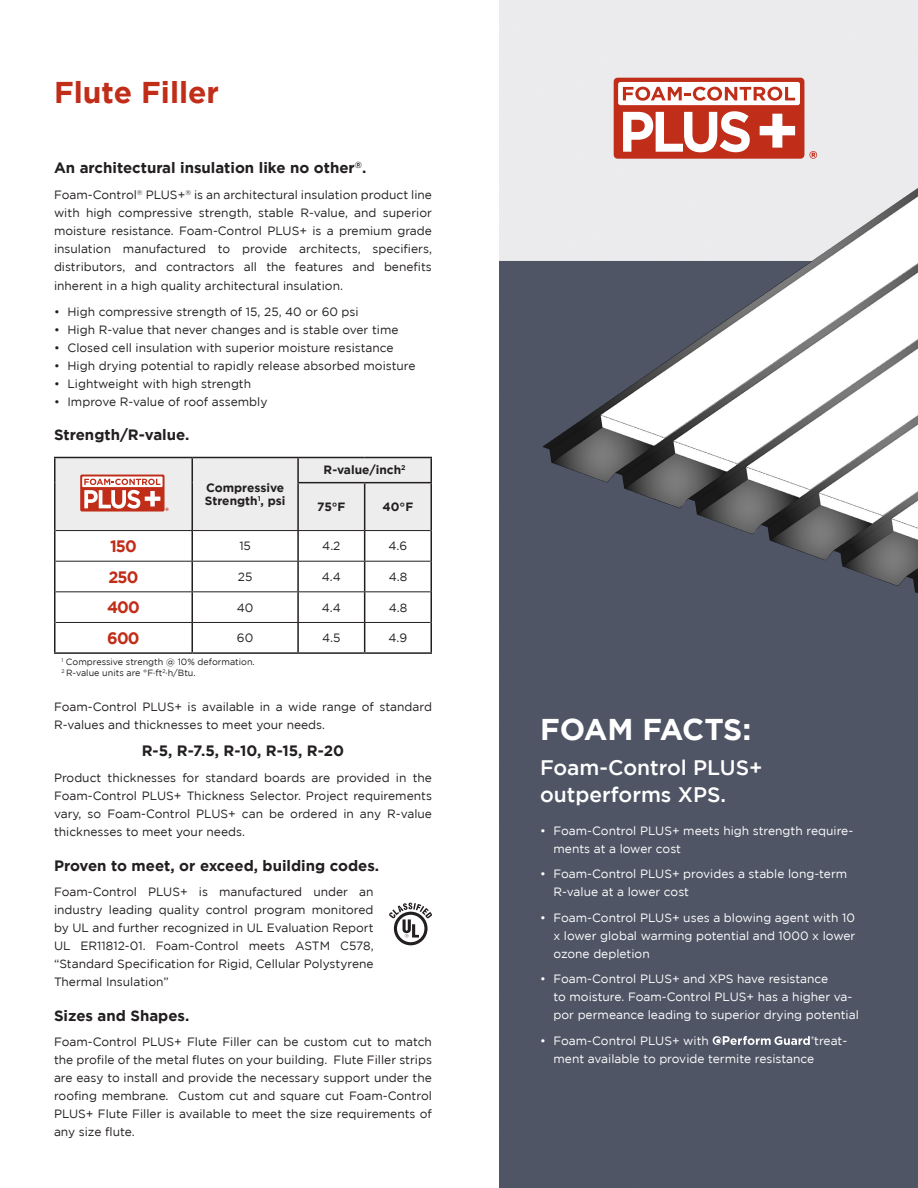
<style>
.page{position:relative;width:918px;height:1188px;background:#fff}
.page>*{position:absolute;margin:0;border:0;box-sizing:border-box;transform-origin:0 0}
.t1{font:700 30px "Gotham";color:#c02d19}
.t2{font:700 30px "Gotham";letter-spacing:-.015em;color:#fff}
.Red_CallOut_Type{font:500 21px/27px "Gotham";color:#fff}
.t3{font:700 16.5px "Gotham";letter-spacing:-.05em;color:#c02d19}
.Body_Text_Heading{font:700 15px "Gotham";color:#231f20}
.Body_Text_Justified{font:12px/18px "Gotham";color:#231f20;text-align:justify}
.t4{font:12px/18px "Gotham";color:#fff}
.Body_Text_Table_Cent{font:700 12px/13.5px "Gotham";color:#231f20}
.Body_Text_Table_Cent-2{font:12px "Gotham";color:#231f20}
.Body_Text_Table_Note{font:9px "Gotham";color:#231f20}
</style>
<div class="page">
<img style="left:500px;top:0;width:418px;height:1188px">
<div style="left:614px;top:78px;width:190px;height:81px;background:#c02d19;border-radius:4px"></div>
<div style="left:618px;top:82px;width:182px;height:23px;background:#fff;border-radius:2px"></div>
<svg style="left:623px;top:87px;width:172px;height:14px"></svg>
<svg style="left:772px;top:114px;width:11px;height:11px"></svg>
<svg style="left:623px;top:111px;width:126px;height:14px"></svg>
<svg style="left:713px;top:1036px;width:101px;height:9px"></svg>
<img style="left:499px;top:125px;width:419px;height:507px">
<svg style="left:56px;top:531px;width:374px;height:121px"></svg>
<hr style="left:54px;top:457px;width:138px;height:1px;background:#231f20">
<hr style="left:54px;top:458px;width:2px;height:25px;background:#231f20">
<hr style="left:192px;top:457px;width:106px;height:1px;background:#231f20">
<hr style="left:298px;top:457px;width:67px;height:1px;background:#231f20">
<hr style="left:365px;top:457px;width:67px;height:1px;background:#231f20">
<hr style="left:430px;top:458px;width:2px;height:24px;background:#231f20">
<hr style="left:54px;top:483px;width:2px;height:48px;background:#231f20">
<hr style="left:365px;top:482px;width:67px;height:1px;background:#231f20">
<hr style="left:430px;top:483px;width:2px;height:48px;background:#231f20">
<hr style="left:54px;top:531px;width:2px;height:30px;background:#231f20">
<hr style="left:364px;top:531px;width:1px;height:30px;background:#231f20">
<hr style="left:54px;top:561px;width:2px;height:31px;background:#231f20">
<hr style="left:54px;top:592px;width:2px;height:30px;background:#231f20">
<hr style="left:364px;top:592px;width:1px;height:30px;background:#231f20">
<hr style="left:54px;top:622px;width:2px;height:30px;background:#231f20">
<hr style="left:54px;top:652px;width:138px;height:2px;background:#231f20">
<hr style="left:56px;top:561px;width:136px;height:1px;background:#231f20">
<hr style="left:56px;top:591px;width:136px;height:1px;background:#231f20">
<hr style="left:56px;top:622px;width:136px;height:1px;background:#231f20">
<hr style="left:192px;top:622px;width:106px;height:1px;background:#231f20">
<hr style="left:298px;top:622px;width:67px;height:1px;background:#231f20">
<hr style="left:191px;top:531px;width:2px;height:30px;background:#231f20">
<hr style="left:297px;top:531px;width:2px;height:30px;background:#231f20">
<hr style="left:430px;top:531px;width:2px;height:30px;background:#231f20">
<hr style="left:191px;top:592px;width:2px;height:30px;background:#231f20">
<hr style="left:297px;top:592px;width:2px;height:30px;background:#231f20">
<hr style="left:430px;top:592px;width:2px;height:30px;background:#231f20">
<hr style="left:297px;top:623px;width:2px;height:29px;background:#231f20">
<hr style="left:192px;top:652px;width:106px;height:2px;background:#231f20">
<hr style="left:298px;top:652px;width:67px;height:2px;background:#231f20">
<hr style="left:191px;top:623px;width:2px;height:29px;background:#231f20">
<svg style="left:364px;top:623px;width:1px;height:29px"></svg>
<hr style="left:430px;top:622px;width:2px;height:30px;background:#231f20">
<hr style="left:365px;top:652px;width:67px;height:2px;background:#231f20">
<hr style="left:365px;top:622px;width:65px;height:1px;background:#231f20">
<hr style="left:192px;top:561px;width:106px;height:1px;background:#231f20">
<hr style="left:298px;top:561px;width:67px;height:1px;background:#231f20">
<hr style="left:365px;top:561px;width:65px;height:1px;background:#231f20">
<hr style="left:192px;top:591px;width:106px;height:1px;background:#231f20">
<hr style="left:298px;top:591px;width:67px;height:1px;background:#231f20">
<hr style="left:365px;top:591px;width:65px;height:1px;background:#231f20">
<hr style="left:191px;top:562px;width:2px;height:29px;background:#231f20">
<hr style="left:297px;top:562px;width:2px;height:29px;background:#231f20">
<svg style="left:364px;top:562px;width:1px;height:29px"></svg>
<hr style="left:430px;top:561px;width:2px;height:31px;background:#231f20">
<svg style="left:55px;top:458px;width:376px;height:73px;background:#e3dad9"></svg>
<svg style="left:389px;top:903px;width:43px;height:42px"></svg>
<p class="t1" style="left:54px;top:75px;width:167px">Flute Filler</p>
<p class="Body_Text_Heading" style="left:54px;top:159px;width:314px">An architectural insulation like no other<sup>®</sup>.</p>
<p class="Body_Text_Justified" style="left:54px;top:185px;width:380px">Foam-Control<sup>®</sup> PLUS+<sup>®</sup> is an architectural insulation product line with high compressive strength, stable R-value, and superior moisture resistance. Foam‑Control PLUS+ is a premium grade insulation manufactured to provide architects, specifiers, distributors, and contractors all the features and benefits</p>
<p class="Body_Text_Justified" style="left:54px;top:277px;width:291px">inherent in a high quality architectural insulation.</p>
<p class="Body_Text_Justified" style="left:54px;top:302px;width:306px">• High compressive strength of 15, 25, 40 or 60 psi</p>
<p class="Body_Text_Justified" style="left:54px;top:320px;width:346px">• High R-value that never changes and is stable over time</p>
<p class="Body_Text_Justified" style="left:54px;top:338px;width:341px">• Closed cell insulation with superior moisture resistance</p>
<p class="Body_Text_Justified" style="left:54px;top:356px;width:363px">• High drying potential to rapidly release absorbed moisture</p>
<p class="Body_Text_Justified" style="left:54px;top:374px;width:199px">• Lightweight with high strength</p>
<p class="Body_Text_Justified" style="left:54px;top:392px;width:215px">• Improve R-value of roof assembly</p>
<p class="Body_Text_Heading" style="left:54px;top:426px;width:137px">Strength/R-value.</p>
<p class="Body_Text_Table_Cent" style="left:205px;top:480px;width:82px">Compressive<br>Strength<sup>1</sup>, psi</p>
<p class="Body_Text_Table_Cent" style="left:324px;top:463px;width:83px">R-value/inch<sup>2</sup></p>
<p class="Body_Text_Table_Cent" style="left:317px;top:500px;width:30px">75°F</p>
<p class="Body_Text_Table_Cent" style="left:383px;top:500px;width:32px">40°F</p>
<p class="t3" style="left:110px;top:537px;width:28px">150</p>
<p class="Body_Text_Table_Cent-2" style="left:239px;top:539px;width:13px">15</p>
<p class="Body_Text_Table_Cent-2" style="left:322px;top:539px;width:20px">4.2</p>
<p class="Body_Text_Table_Cent-2" style="left:389px;top:539px;width:20px">4.6</p>
<p class="t3" style="left:108px;top:567px;width:32px">250</p>
<p class="Body_Text_Table_Cent-2" style="left:238px;top:570px;width:16px">25</p>
<p class="Body_Text_Table_Cent-2" style="left:322px;top:570px;width:21px">4.4</p>
<p class="Body_Text_Table_Cent-2" style="left:389px;top:570px;width:20px">4.8</p>
<p class="t3" style="left:107px;top:598px;width:34px">400</p>
<p class="Body_Text_Table_Cent-2" style="left:237px;top:601px;width:18px">40</p>
<p class="Body_Text_Table_Cent-2" style="left:322px;top:601px;width:21px">4.4</p>
<p class="Body_Text_Table_Cent-2" style="left:389px;top:601px;width:20px">4.8</p>
<p class="t3" style="left:107px;top:628px;width:34px">600</p>
<p class="Body_Text_Table_Cent-2" style="left:237px;top:631px;width:18px">60</p>
<p class="Body_Text_Table_Cent-2" style="left:322px;top:631px;width:20px">4.5</p>
<p class="Body_Text_Table_Cent-2" style="left:389px;top:631px;width:20px">4.9</p>
<p class="Body_Text_Table_Note" style="left:61px;top:657px;width:195px"><sup>1</sup> Compressive strength @ 10% deformation.</p>
<p class="Body_Text_Table_Note" style="left:61px;top:667px;width:136px"><sup>2</sup> R-value units are °F·ft<sup>2</sup>·h/Btu.</p>
<p class="Body_Text_Justified" style="left:54px;top:698px;width:380px">Foam-Control PLUS+ is available in a wide range of standard<br>R-values and thicknesses to meet your needs.</p>
<p class="Body_Text_Heading" style="left:142px;top:742px;width:204px">R-5, R-7.5, R-10, R-15, R-20</p>
<p class="Body_Text_Justified" style="left:54px;top:769px;width:380px">Product thicknesses for standard boards are provided in the Foam-Control PLUS+ Thickness Selector. Project requirements vary, so Foam-Control PLUS+ can be ordered in any R-value thicknesses to meet your needs.</p>
<p class="Body_Text_Heading" style="left:54px;top:857px;width:327px">Proven to meet, or exceed, building codes.</p>
<p class="Body_Text_Justified" style="left:54px;top:883px;width:321px">Foam-Control PLUS+ is manufactured under an industry leading quality control program monitored by UL and further recognized in UL Evaluation Report UL ER11812-01. Foam-Control meets ASTM C578, “Standard Specification for Rigid, Cellular Polystyrene Thermal Insulation”</p>
<p class="Body_Text_Heading" style="left:54px;top:1007px;width:137px">Sizes and Shapes.</p>
<p class="Body_Text_Justified" style="left:54px;top:1033px;width:380px">Foam-Control PLUS+ Flute Filler can be custom cut to match the profile of the metal flutes on your building. Flute Filler strips are easy to install and provide the necessary support under the roofing membrane. Custom cut and square cut Foam-Control PLUS+ Flute Filler is available to meet the size requirements of any size flute.</p>
<p class="t2" style="left:540px;top:712px;width:213px">FOAM FACTS:</p>
<p class="Red_CallOut_Type" style="left:540px;top:753px;width:224px">Foam-Control PLUS+ outperforms XPS.</p>
<p class="t4" style="left:554px;top:821px;width:301px;text-indent:-14px">• Foam-Control PLUS+ meets high strength require&shy;ments at a lower cost</p>
<p class="t4" style="left:554px;top:865px;width:295px;text-indent:-14px">• Foam-Control PLUS+ provides a stable long-term<br>R-value at a lower cost</p>
<p class="t4" style="left:554px;top:908px;width:303px;text-align:justify;text-indent:-14px">• Foam-Control PLUS+ uses a blowing agent with 10 x lower global warming potential and 1000 x lower ozone depletion</p>
<p class="t4" style="left:554px;top:970px;width:307px;text-indent:-14px">• Foam-Control PLUS+ and XPS have resistance<br>to moisture. Foam-Control PLUS+ has a higher va&shy;por permeance leading to superior drying potential</p>
<p class="t4" style="left:540px;top:1032px;width:171px">• Foam-Control PLUS+ with</p>
<p class="t4" style="left:554px;top:1032px;width:295px;text-indent:261px">treat&shy;ment available to provide termite resistance</p>
</div>
